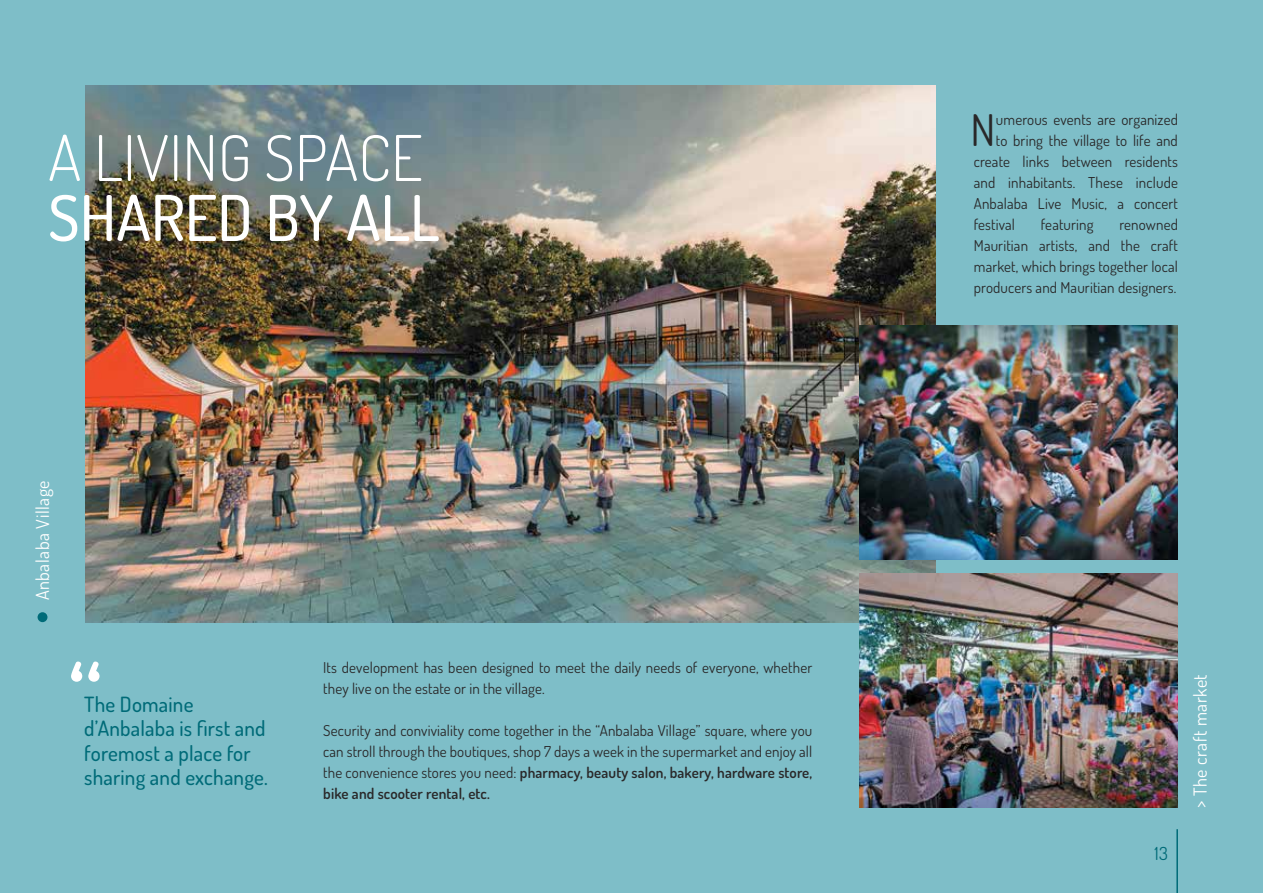
<style>
.page{position:relative;width:1263px;height:893px;background:#7ebec8}
.page>*{position:absolute;margin:0;border:0;box-sizing:border-box;transform-origin:0 0}
.t1{font:500 108px "Dosis";color:#fff}
.t2{font:300 63px "Dosis";color:#fff}
.t3{font:500 63px "Dosis";color:#fff}
.t4{font:43.65px "Dosis";color:#292829}
.t5{font:500 21px/24px "Dosis";letter-spacing:.01em;color:#006b78}
.t6{font:18px "Dosis";letter-spacing:.03em;color:#fff}
.t7{font:18px "Dosis";color:#006b78}
.t8{font:15px/21px "Dosis";letter-spacing:.01em;color:#292829;text-align:justify}
.s1{font-weight:600}
</style>
<div class="page">
<img style="left:85px;top:85px;width:850px;height:537px">
<img style="left:859px;top:574px;width:319px;height:234px">
<div style="left:38px;top:612px;width:9px;height:10px;background:#006b78;border-radius:50%"></div>
<img style="left:859px;top:325px;width:319px;height:234px">
<hr style="left:1176px;top:829px;width:2px;height:64px;background:#006b78">
<h2 class="t2" style="left:48px;top:114px;width:376px">A LIVING SPACE</h2>
<h2 class="t3" style="left:48px;top:174px;width:393px">SHARED BY ALL</h2>
<p class="t6" style="left:30px;top:600px;width:121px;rotate:-90deg">Anbalaba Village</p>
<h1 class="t1" style="left:68px;top:627px;width:37px">“</h1>
<h3 class="t5" style="left:84px;top:692px;width:185px">The Domaine d’Anbalaba is first and foremost a place for sharing and exchange.</h3>
<p class="t8" style="left:323px;top:656px;width:491px">Its development has been designed to meet the daily needs of everyone, whether they live on the estate or in the village.</p>
<p class="t8" style="left:323px;top:719px;width:491px">Security and conviviality come together in the “Anbalaba Village” square, where you can stroll through the boutiques, shop 7 days a week in the supermarket and enjoy all the convenience stores you need: <span class="s1">pharmacy, beauty salon, bakery, hardware store, bike and scooter rental, etc.</span></p>
<h3 class="t4" style="left:970px;top:100px;width:27px">N</h3>
<p class="t8" style="left:996px;top:108px;width:183px">umerous events are organized</p>
<p class="t8" style="left:996px;top:129px;width:183px">to bring the village to life and</p>
<p class="t8" style="left:974px;top:150px;width:206px">create links between residents</p>
<p class="t8" style="left:974px;top:171px;width:206px">and inhabitants. These include</p>
<p class="t8" style="left:974px;top:192px;width:206px">Anbalaba Live Music, a concert</p>
<p class="t8" style="left:974px;top:213px;width:43px">festival</p>
<p class="t8" style="left:1041px;top:213px;width:54px">featuring</p>
<p class="t8" style="left:974px;top:213px;width:206px;text-indent:146px">renowned Mauritian artists, and the craft market, which brings together local producers and Mauritian designers.</p>
<p class="t7" style="left:1154px;top:841px;width:15px">13</p>
<p class="t6" style="left:1188px;top:808px;width:135px;rotate:-90deg">&gt; The craft market</p>
</div>
